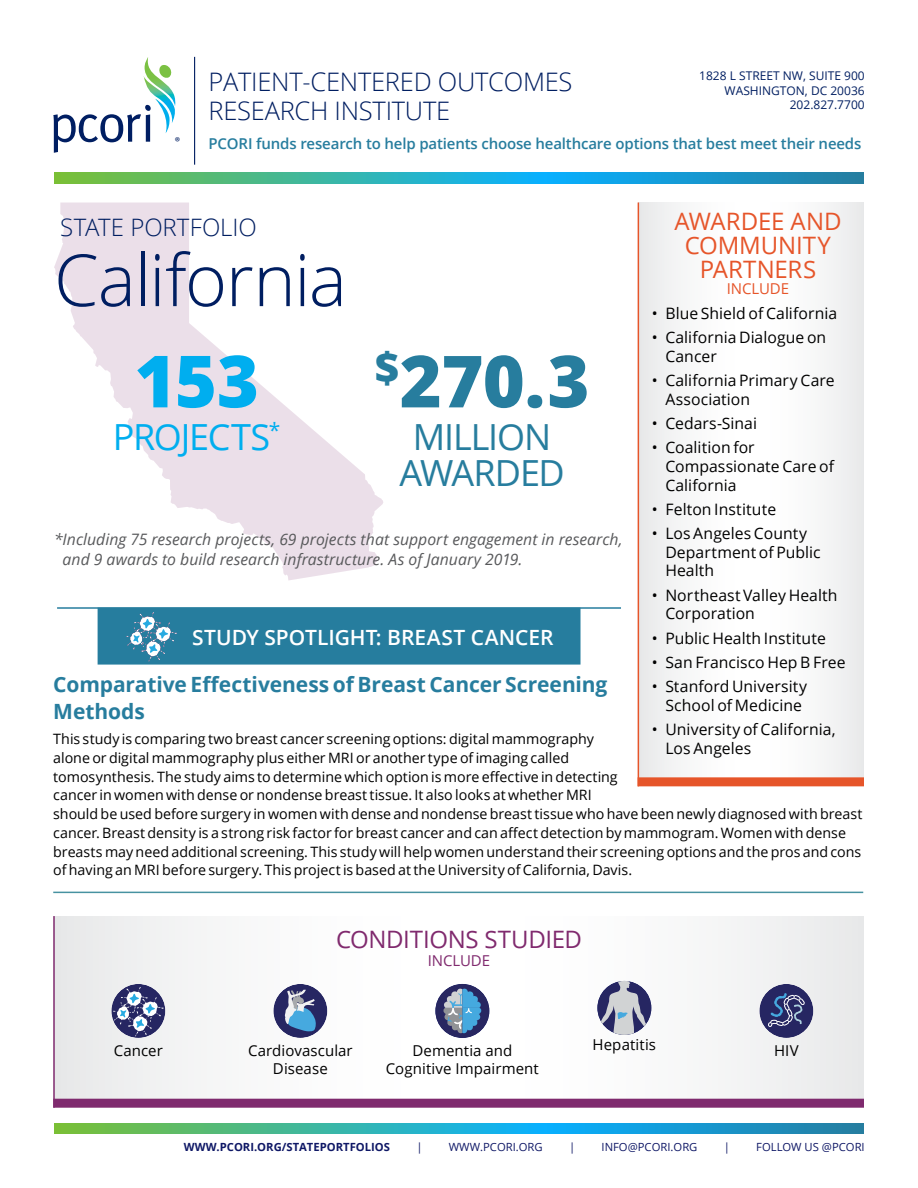
<style>
.page{position:relative;width:918px;height:1188px;background:#fff}
.page>*{position:absolute;margin:0;border:0;box-sizing:border-box;transform-origin:0 0}
.State{font:300 72px "Open Sans";letter-spacing:-.02em;color:#001e61}
.Number_Dark_Green{font:800 72px "Open Sans";color:#277d9e}
.Number_Light_Blue{font:800 72px "Open Sans";color:#00aeef}
.Dark_Green_TXT{font:36px/36px "Open Sans";letter-spacing:-.03em;color:#277d9e;text-align:center}
.Blue_TXT{font:36px "Open Sans";letter-spacing:-.035em;color:#00aeef}
.t1{font:300 25.5px/28.5px "Open Sans";letter-spacing:-.01em;color:#001e61}
.Awardee_Head{font:24px/24px "Open Sans";letter-spacing:-.005em;color:#e6552a;text-align:center}
.Conditions{font:24px "Open Sans";letter-spacing:-.015em;color:#802a6e}
.Intro{font:300 24px "Open Sans";color:#001e61}
.Sub_Head_A{font:700 21px/27px "Open Sans";color:#277d9e}
.Head_Rule_on_D{font:600 21px "Open Sans";color:#fff}
.t2{font:15.75px/18.8px "Open Sans";letter-spacing:.005em;color:#000}
.TXT_Italic{font:italic 15.75px/20.2px "Open Sans";color:#58595b}
.Header_intro{font:600 15px "Open Sans";letter-spacing:-.01em;color:#277d9e}
.Conditions_TXT{font:15px/18px "Open Sans";letter-spacing:.005em;color:#000;text-align:center}
.Awardee_Sub_Head{font:15px "Open Sans";letter-spacing:-.005em;color:#e6552a}
.Conditions_Sub{font:15px "Open Sans";letter-spacing:-.005em;color:#802a6e}
.Body_TXT{font:14.25px/18.8px "Open Sans";color:#000}
.t3{font:12.9px "Myriad Pro";color:#001e62}
.Address{font:12px/14.4px "Open Sans";color:#001e61;text-align:right}
.t4{font:11.25px "Open Sans";color:#0f1866}
.t5{font:700 11.25px "Open Sans";color:#0f1866}
</style>
<div class="page">
<svg style="left:54px;top:1123px;width:810px;height:11px;background:#30aaae"></svg>
<svg style="left:54px;top:173px;width:810px;height:11px;background:#30aaae"></svg>
<hr style="left:194px;top:57px;width:1px;height:108px;background:#001e61">
<svg style="left:53px;top:57px;width:123px;height:96px"></svg>
<svg style="left:54px;top:203px;width:329px;height:377px"></svg>
<div style="left:638px;top:202px;width:226px;height:580px;background:linear-gradient(to bottom,#f7f7f7,#f7f7f7)"></div>
<hr style="left:638px;top:203px;width:1px;height:583px;background:#e6552a">
<div style="left:638px;top:777px;width:226px;height:9px;background:#e6552a"></div>
<hr style="left:57px;top:607px;width:564px;height:2px;background:#267d9e">
<div style="left:98px;top:608px;width:483px;height:57px;background:#267d9e"></div>
<hr style="left:53px;top:892px;width:810px;height:1px;background:#4792a1">
<svg style="left:126px;top:612px;width:51px;height:50px"></svg>
<svg style="left:55px;top:916px;width:809px;height:183px"></svg>
<hr style="left:53px;top:916px;width:2px;height:192px;background:#7f2a6e">
<div style="left:53px;top:1099px;width:811px;height:9px;background:#7f2a6e"></div>
<svg style="left:111px;top:984px;width:54px;height:54px"></svg>
<svg style="left:113px;top:987px;width:51px;height:51px"></svg>
<div style="left:273px;top:984px;width:54px;height:54px;background:#262662;border-radius:50%"></div>
<svg style="left:284px;top:990px;width:32px;height:42px"></svg>
<div style="left:435px;top:984px;width:54px;height:54px;background:#282761;border-radius:50%"></div>
<svg style="left:443px;top:988px;width:38px;height:45px"></svg>
<div style="left:597px;top:981px;width:54px;height:54px;background:#262662;border-radius:50%"></div>
<svg style="left:599px;top:981px;width:49px;height:54px"></svg>
<div style="left:759px;top:984px;width:54px;height:54px;background:#262662;border-radius:50%"></div>
<svg style="left:768px;top:993px;width:37px;height:34px"></svg>
<p class="t3" style="left:175px;top:134px;width:7px">®</p>
<p class="Address" style="left:699px;top:69px;width:167px">1828 L STREET NW, SUITE 900<br>WASHINGTON, DC 20036<br>202.827.7700</p>
<p class="t1" style="left:208px;top:67px;width:365px">PATIENT-CENTERED OUTCOMES<br>RESEARCH INSTITUTE</p>
<p class="Header_intro" style="left:208px;top:133px;width:654px">PCORI funds research to help patients choose healthcare options that best meet their needs</p>
<h2 class="Awardee_Head" style="left:674px;top:209px;width:169px">AWARDEE AND<br>COMMUNITY<br>PARTNERS</h2>
<p class="Awardee_Sub_Head" style="left:727px;top:278px;width:64px">INCLUDE</p>
<p class="t2" style="left:652px;top:304px;width:187px">• Blue Shield of California</p>
<p class="t2" style="left:665px;top:328px;width:162px;text-indent:-14px">• California Dialogue on<br>Cancer</p>
<p class="t2" style="left:665px;top:371px;width:171px;text-indent:-14px">• California Primary Care<br>Association</p>
<p class="t2" style="left:652px;top:414px;width:107px">• Cedars-Sinai</p>
<p class="t2" style="left:665px;top:438px;width:170px;text-indent:-14px">• Coalition for<br>Compassionate Care of<br>California</p>
<p class="t2" style="left:652px;top:499px;width:126px">• Felton Institute</p>
<p class="t2" style="left:665px;top:524px;width:157px;text-indent:-14px">• Los Angeles County<br>Department of Public<br>Health</p>
<p class="t2" style="left:665px;top:585px;width:174px;text-indent:-14px">• Northeast Valley Health<br>Corporation</p>
<p class="t2" style="left:652px;top:628px;width:176px">• Public Health Institute</p>
<p class="t2" style="left:652px;top:652px;width:195px">• San Francisco Hep B Free</p>
<p class="t2" style="left:652px;top:676px;width:157px;text-align:center">• Stanford University<br>School of Medicine</p>
<p class="t2" style="left:665px;top:719px;width:172px;text-indent:-14px">• University of California,<br>Los Angeles</p>
<p class="Intro" style="left:60px;top:210px;width:198px">STATE PORTFOLIO</p>
<p class="State" style="left:54px;top:231px;width:295px">California</p>
<p class="Number_Dark_Green" style="left:375px;top:326px;width:216px"><sup>$</sup>270.3</p>
<p class="Dark_Green_TXT" style="left:400px;top:418px;width:167px">MILLION<br>AWARDED</p>
<p class="Number_Light_Blue" style="left:134px;top:326px;width:126px">153</p>
<p class="Blue_TXT" style="left:113px;top:412px;width:169px">PROJECTS<sup>*</sup></p>
<p class="TXT_Italic" style="left:63px;top:528px;width:562px;text-indent:-9px">*Including 75 research projects, 69 projects that support engagement in research, and 9 awards to build research infrastructure. As of January 2019.</p>
<h1 class="Head_Rule_on_D" style="left:192px;top:623px;width:363px">STUDY SPOTLIGHT: BREAST CANCER</h1>
<h2 class="Sub_Head_A" style="left:53px;top:670px;width:556px">Comparative Effectiveness of Breast Cancer Screening<br>Methods</h2>
<p class="Body_TXT" style="left:53px;top:729px;width:811px">This study is comparing two breast cancer screening options: digital mammography<br>alone or digital mammography plus either MRI or another type of imaging called<br>tomosynthesis. The study aims to determine which option is more effective in detecting<br>cancer in women with dense or nondense breast tissue. It also looks at whether MRI<br>should be used before surgery in women with dense and nondense breast tissue who have been newly diagnosed with breast cancer. Breast density is a strong risk factor for breast cancer and can affect detection by mammogram. Women with dense breasts may need additional screening. This study will help women understand their screening options and the pros and cons of having an MRI before surgery. This project is based at the University of California, Davis.</p>
<h2 class="Conditions" style="left:336px;top:923px;width:247px">CONDITIONS STUDIED</h2>
<p class="Conditions_Sub" style="left:428px;top:950px;width:64px">INCLUDE</p>
<p class="Conditions_TXT" style="left:114px;top:1041px;width:51px">Cancer</p>
<p class="Conditions_TXT" style="left:248px;top:1041px;width:106px">Cardiovascular<br>Disease</p>
<p class="Conditions_TXT" style="left:386px;top:1041px;width:155px">Dementia and<br>Cognitive Impairment</p>
<p class="Conditions_TXT" style="left:593px;top:1035px;width:65px">Hepatitis</p>
<p class="Conditions_TXT" style="left:774px;top:1041px;width:26px">HIV</p>
<p class="t5" style="left:184px;top:1139px;width:208px">WWW.PCORI.ORG/STATEPORTFOLIOS</p>
<p class="t4" style="left:416px;top:1140px;width:8px">|</p>
<p class="t4" style="left:449px;top:1140px;width:95px">WWW.PCORI.ORG</p>
<p class="t4" style="left:569px;top:1140px;width:8px">|</p>
<p class="t4" style="left:602px;top:1140px;width:97px">INFO@PCORI.ORG</p>
<p class="t4" style="left:724px;top:1140px;width:8px">|</p>
<p class="t4" style="left:756px;top:1140px;width:110px">FOLLOW US @PCORI</p>
</div>
